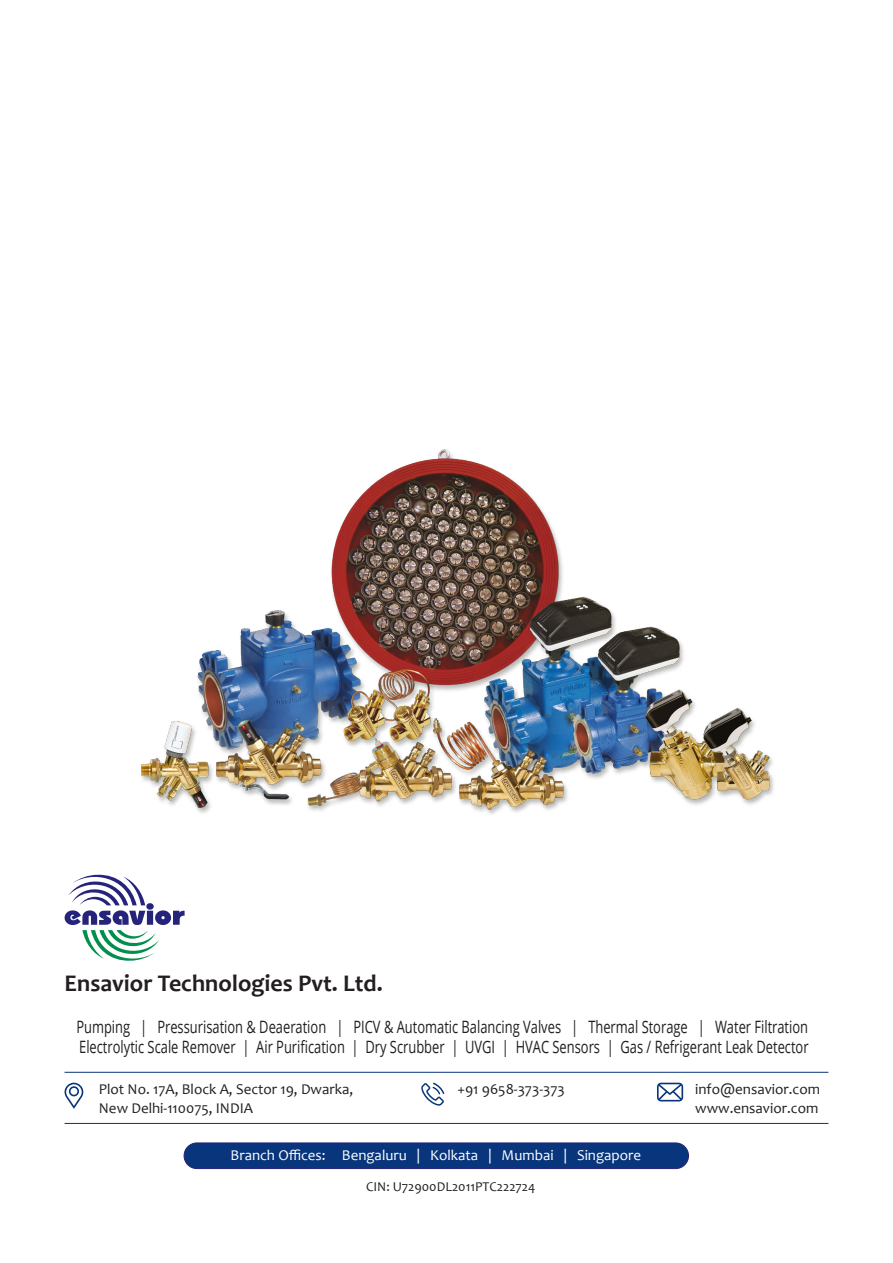
<style>
.page{position:relative;width:893px;height:1263px;background:#fff}
.page>*{position:absolute;margin:0;border:0;box-sizing:border-box;transform-origin:0 0}
.Company_Name{font:700 24px "Candara";color:#231f20}
.t1{font:17.1px/20.4px "Open Sans";color:#211e1e;scale:.76 1}
.Office_Address{font:15px "Candara";color:#231f20}
.Office_Address-2{font:15px "Candara";color:#fff}
.Office_Address-3{font:13.5px "Candara";color:#231f20}
</style>
<div class="page">
<div style="left:184px;top:1143px;width:504px;height:25px;background:#08357c;border-radius:13px"></div>
<div style="left:184px;top:1142px;width:505px;height:27px;border:1px solid #26237b;border-radius:13px"></div>
<hr style="left:65px;top:1072px;width:763px;height:1px;background:#08357c">
<hr style="left:65px;top:1123px;width:763px;height:1px;background:#08357c">
<svg style="left:65px;top:1083px;width:18px;height:26px"></svg>
<svg style="left:421px;top:1082px;width:23px;height:24px"></svg>
<svg style="left:657px;top:1083px;width:26px;height:18px"></svg>
<svg style="left:65px;top:875px;width:120px;height:86px"></svg>
<img style="left:141px;top:449px;width:633px;height:366px">
<h1 class="Company_Name" style="left:65px;top:968px;width:320px">Ensavior Technologies Pvt. Ltd.</h1>
<p class="t1" style="left:76px;top:1016px;width:965px">Pumping | Pressurisation &amp; Deaeration | PICV &amp; Automatic Balancing Valves | Thermal Storage | Water Filtration<br>Electrolytic Scale Remover | Air Purification | Dry Scrubber | UVGI | HVAC Sensors | Gas / Refrigerant Leak Detector</p>
<p class="Office_Address" style="left:99px;top:1079px;width:256px">Plot No. 17A, Block A, Sector 19, Dwarka,</p>
<p class="Office_Address" style="left:99px;top:1099px;width:156px">New Delhi-110075, INDIA</p>
<p class="Office_Address" style="left:457px;top:1079px;width:109px">+91 9658-373-373</p>
<p class="Office_Address" style="left:695px;top:1079px;width:126px">info@ensavior.com</p>
<p class="Office_Address" style="left:695px;top:1099px;width:125px">www.ensavior.com</p>
<p class="Office_Address-2" style="left:231px;top:1146px;width:412px">Branch Offices: Bengaluru | Kolkata | Mumbai | Singapore</p>
<p class="Office_Address-3" style="left:366px;top:1178px;width:171px">CIN: U72900DL2011PTC222724</p>
</div>
